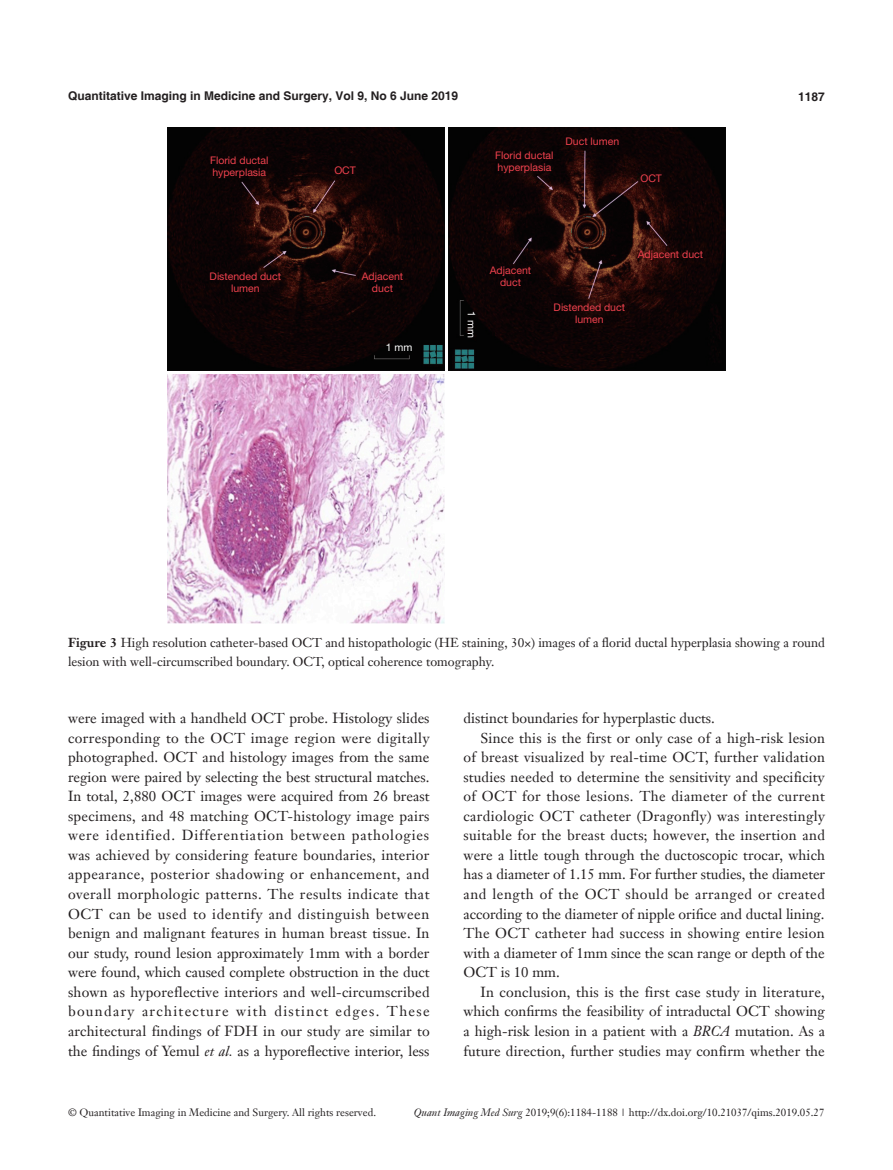
<style>
.page{position:relative;width:893px;height:1170px;background:#fff}
.page>*{position:absolute;margin:0;border:0;box-sizing:border-box;transform-origin:0 0}
.t1{font:14.25px/19.5px "Janson Text LT";color:#231f20;text-align:justify}
.t2{font:12.75px/19.5px "Janson Text LT";color:#231f20}
.t3{font:700 12px "Helvetica";color:#231f20}
.t4{font:10.5px "Janson Text LT";color:#231f20}
.t5{font:10.5px/12px "Helvetica Neue LT Pro";color:#ee414d;text-align:center}
.t6{font:10.5px "Helvetica Neue LT Pro";color:#fff}
.s1{font-weight:700}
.s2{font-style:italic}
</style>
<div class="page">
<img style="left:168px;top:128px;width:276px;height:242px">
<img style="left:449px;top:128px;width:276px;height:242px">
<img style="left:168px;top:374px;width:276px;height:249px">
<p class="t3" style="left:68px;top:88px;width:392px">Quantitative Imaging in Medicine and Surgery, Vol 9, No 6 June 2019</p>
<p class="t3" style="left:798px;top:89px;width:28px">1187</p>
<p class="t5" style="left:210px;top:154px;width:60px;text-align:left">Florid ductal hyperplasia</p>
<p class="t5" style="left:495px;top:149px;width:60px;text-align:left">Florid ductal hyperplasia</p>
<p class="t5" style="left:334px;top:164px;width:23px">OCT</p>
<p class="t5" style="left:566px;top:135px;width:55px">Duct lumen</p>
<p class="t5" style="left:640px;top:172px;width:23px">OCT</p>
<p class="t5" style="left:210px;top:269px;width:73px">Distended duct lumen</p>
<p class="t5" style="left:362px;top:269px;width:43px">Adjacent duct</p>
<p class="t6" style="left:386px;top:341px;width:28px">1 mm</p>
<p class="t6" style="left:478px;top:311px;width:28px;rotate:90deg">1 mm</p>
<p class="t5" style="left:490px;top:264px;width:43px">Adjacent duct</p>
<p class="t5" style="left:638px;top:248px;width:67px">Adjacent duct</p>
<p class="t5" style="left:554px;top:301px;width:73px">Distended duct lumen</p>
<p class="t2" style="left:68px;top:632px;width:758px"><span class="s1">Figure 3</span> High resolution catheter-based OCT and histopathologic (HE staining, 30×) images of a florid ductal hyperplasia showing a round lesion with well-circumscribed boundary. OCT, optical coherence tomography.</p>
<p class="t1" style="left:68px;top:708px;width:363px">were imaged with a handheld OCT probe. Histology slides corresponding to the OCT image region were digitally photographed. OCT and histology images from the same region were paired by selecting the best structural matches.<br>In total, 2,880 OCT images were acquired from 26 breast specimens, and 48 matching OCT-histology image pairs were identified. Differentiation between pathologies was achieved by considering feature boundaries, interior appearance, posterior shadowing or enhancement, and overall morphologic patterns. The results indicate that OCT can be used to identify and distinguish between benign and malignant features in human breast tissue. In our study, round lesion approximately 1mm with a border were found, which caused complete obstruction in the duct shown as hyporeflective interiors and well-circumscribed boundary architecture with distinct edges. These architectural findings of FDH in our study are similar to the findings of Yemul <span class="s2">et al.</span> as a hyporeflective interior, less</p>
<p class="t1" style="left:463px;top:708px;width:253px">distinct boundaries for hyperplastic ducts.</p>
<p class="t1" style="left:463px;top:727px;width:363px;text-indent:17px">Since this is the first or only case of a high-risk lesion of breast visualized by real-time OCT, further validation studies needed to determine the sensitivity and specificity of OCT for those lesions. The diameter of the current cardiologic OCT catheter (Dragonfly) was interestingly suitable for the breast ducts; however, the insertion and were a little tough through the ductoscopic trocar, which has a diameter of 1.15 mm. For further studies, the diameter and length of the OCT should be arranged or created according to the diameter of nipple orifice and ductal lining.<br>The OCT catheter had success in showing entire lesion with a diameter of 1mm since the scan range or depth of the OCT is 10 mm.</p>
<p class="t1" style="left:463px;top:981px;width:363px;text-indent:17px">In conclusion, this is the first case study in literature, which confirms the feasibility of intraductal OCT showing a high-risk lesion in a patient with a <span class="s2">BRCA</span> mutation. As a future direction, further studies may confirm whether the</p>
<p class="t4" style="left:68px;top:1105px;width:310px">© Quantitative Imaging in Medicine and Surgery. All rights reserved.</p>
<p class="t4" style="left:414px;top:1105px;width:412px"><span class="s2">Quant Imaging Med Surg</span> 2019;9(6):1184-1188 | http://dx.doi.org/10.21037/qims.2019.05.27</p>
</div>
